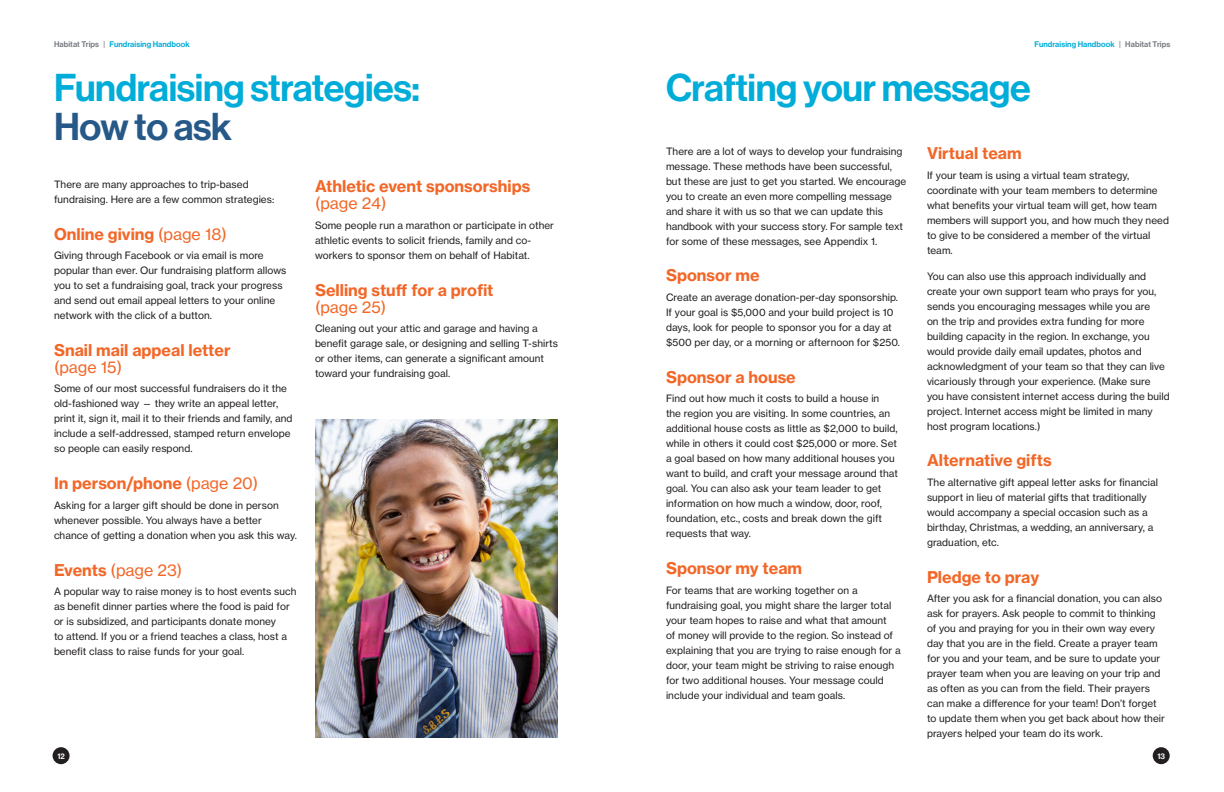
<style>
.page{position:relative;width:1224px;height:792px;background:#fff}
.page>*{position:absolute;margin:0;border:0;box-sizing:border-box;transform-origin:0 0}
.page_headers{font:38px/39px "N Haas Grotesk DS Pro 65 Md";letter-spacing:-.01em;color:#00acd8}
.subhead-orange-bold{font:16px/17px "N Haas Grotesk TX Pro 75 Bd";color:#f26728}
.subhead-orange-bold-2{font:16px "N Haas Grotesk TX Pro 55 Rg";color:#f26728}
.body_copy{font:10px/15px "N Haas Grotesk TX Pro 55 Rg";letter-spacing:.005em;color:#231f20}
.t1{font:8px "N Haas Grotesk DS Pro 65 Md";letter-spacing:.01em;color:#00acd8}
.t2{font:8px "N Haas Grotesk DS Pro 65 Md";color:#fff}
.s1{color:#787d83}
.s2{color:#265988}
.s3{font-family:"N Haas Grotesk TX Pro 55 Rg"}
.s4{font-family:"N Haas Grotesk TX Pro 75 Bd"}
</style>
<div class="page">
<div style="left:53px;top:747px;width:17px;height:17px;background:#231f20;border-radius:50%"></div>
<div style="left:1153px;top:747px;width:17px;height:17px;background:#231f20;border-radius:50%"></div>
<img style="left:316px;top:420px;width:241px;height:318px">
<p class="t1" style="left:54px;top:40px;width:137px"><span class="s1">Habitat Trips |</span> Fundraising Handbook</p>
<p class="t1" style="left:1034px;top:40px;width:137px">Fundraising Handbook <span class="s1">| Habitat Trips</span></p>
<p class="page_headers" style="left:54px;top:69px;width:368px">Fundraising strategies:<br><span class="s2">How to ask</span></p>
<p class="page_headers" style="left:666px;top:69px;width:366px">Crafting your message</p>
<p class="body_copy" style="left:54px;top:177px;width:222px">There are many approaches to trip-based fundraising. Here are a few common strategies:</p>
<p class="subhead-orange-bold" style="left:54px;top:225px;width:174px">Online giving <span class="s3">(page 18)</span></p>
<p class="body_copy" style="left:54px;top:248px;width:234px">Giving through Facebook or via email is more popular than ever. Our fundraising platform allows you to set a fundraising goal, track your progress and send out email appeal letters to your online network with the click of a button.</p>
<p class="subhead-orange-bold" style="left:54px;top:342px;width:178px">Snail mail appeal letter <span class="s3">(page 15)</span></p>
<p class="body_copy" style="left:54px;top:381px;width:240px">Some of our most successful fundraisers do it the old-fashioned way — they write an appeal letter, print it, sign it, mail it to their friends and family, and include a self-addressed, stamped return envelope so people can easily respond.</p>
<p class="subhead-orange-bold" style="left:54px;top:475px;width:206px">In person/phone <span class="s3">(page 20)</span></p>
<p class="body_copy" style="left:54px;top:498px;width:244px">Asking for a larger gift should be done in person whenever possible. You always have a better chance of getting a donation when you ask this way.</p>
<p class="subhead-orange-bold-2" style="left:54px;top:560px;width:130px"><span class="s4">Events</span> (page 23)</p>
<p class="body_copy" style="left:54px;top:584px;width:244px">A popular way to raise money is to host events such as benefit dinner parties where the food is paid for or is subsidized, and participants donate money<br>to attend. If you or a friend teaches a class, host a benefit class to raise funds for your goal.</p>
<p class="body_copy" style="left:666px;top:144px;width:242px">There are a lot of ways to develop your fundraising message. These methods have been successful, but these are just to get you started. We encourage you to create an even more compelling message and share it with us so that we can update this handbook with your success story. For sample text for some of these messages, see Appendix 1.</p>
<p class="subhead-orange-bold" style="left:666px;top:267px;width:95px">Sponsor me</p>
<p class="body_copy" style="left:666px;top:290px;width:235px">Create an average donation-per-day sponsorship.<br>If your goal is $5,000 and your build project is 10 days, look for people to sponsor you for a day at $500 per day, or a morning or afternoon for $250.</p>
<p class="subhead-orange-bold" style="left:666px;top:368px;width:131px">Sponsor a house</p>
<p class="body_copy" style="left:666px;top:391px;width:233px">Find out how much it costs to build a house in<br>the region you are visiting. In some countries, an additional house costs as little as $2,000 to build, while in others it could cost $25,000 or more. Set a goal based on how many additional houses you want to build, and craft your message around that goal. You can also ask your team leader to get information on how much a window, door, roof, foundation, etc., costs and break down the gift requests that way.</p>
<p class="subhead-orange-bold" style="left:666px;top:560px;width:138px">Sponsor my team</p>
<p class="body_copy" style="left:666px;top:582px;width:236px">For teams that are working together on a fundraising goal, you might share the larger total your team hopes to raise and what that amount<br>of money will provide to the region. So instead of explaining that you are trying to raise enough for a door, your team might be striving to raise enough for two additional houses. Your message could include your individual and team goals.</p>
<p class="subhead-orange-bold" style="left:927px;top:145px;width:96px">Virtual team</p>
<p class="body_copy" style="left:927px;top:168px;width:243px">If your team is using a virtual team strategy, coordinate with your team members to determine what benefits your virtual team will get, how team members will support you, and how much they need to give to be considered a member of the virtual team.</p>
<p class="body_copy" style="left:927px;top:268px;width:244px">You can also use this approach individually and create your own support team who prays for you, sends you encouraging messages while you are<br>on the trip and provides extra funding for more building capacity in the region. In exchange, you would provide daily email updates, photos and acknowledgment of your team so that they can live vicariously through your experience. (Make sure<br>you have consistent internet access during the build project. Internet access might be limited in many host program locations.)</p>
<p class="subhead-orange-bold" style="left:927px;top:452px;width:126px">Alternative gifts</p>
<p class="body_copy" style="left:927px;top:475px;width:232px">The alternative gift appeal letter asks for financial support in lieu of material gifts that traditionally would accompany a special occasion such as a birthday, Christmas, a wedding, an anniversary, a graduation, etc.</p>
<p class="subhead-orange-bold" style="left:927px;top:568px;width:114px">Pledge to pray</p>
<p class="body_copy" style="left:927px;top:591px;width:239px">After you ask for a financial donation, you can also ask for prayers. Ask people to commit to thinking of you and praying for you in their own way every day that you are in the field. Create a prayer team for you and your team, and be sure to update your prayer team when you are leaving on your trip and as often as you can from the field. Their prayers can make a difference for your team! Don’t forget to update them when you get back about how their prayers helped your team do its work.</p>
<p class="subhead-orange-bold" style="left:315px;top:178px;width:217px">Athletic event sponsorships <span class="s3">(page 24)</span></p>
<p class="body_copy" style="left:315px;top:218px;width:241px">Some people run a marathon or participate in other athletic events to solicit friends, family and co&shy;workers to sponsor them on behalf of Habitat.</p>
<p class="subhead-orange-bold" style="left:315px;top:281px;width:180px">Selling stuff for a profit <span class="s3">(page 25)</span></p>
<p class="body_copy" style="left:315px;top:321px;width:244px">Cleaning out your attic and garage and having a benefit garage sale, or designing and selling T-shirts or other items, can generate a significant amount toward your fundraising goal.</p>
<p class="t2" style="left:57px;top:751px;width:9px">12</p>
<p class="t2" style="left:1157px;top:751px;width:9px">13</p>
</div>
